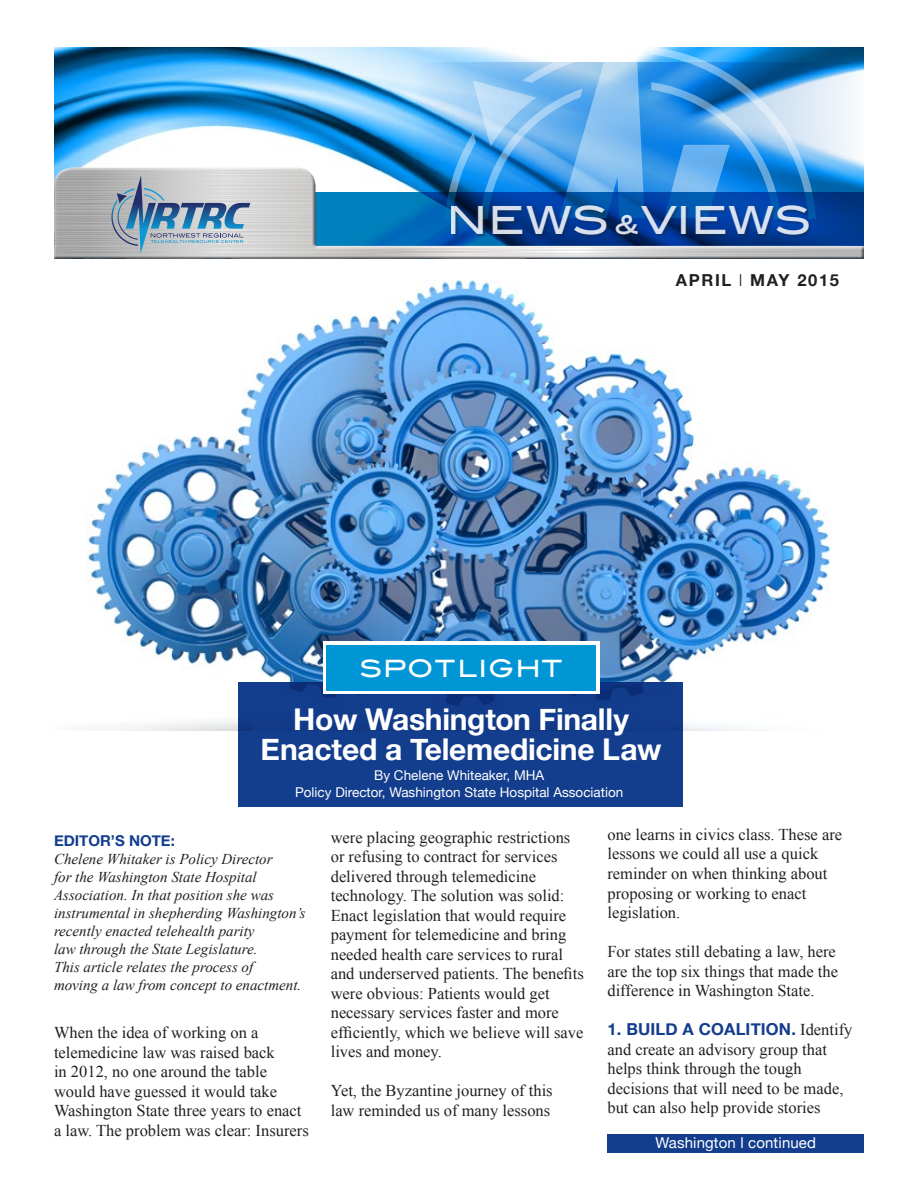
<style>
.page{position:relative;width:918px;height:1188px;background:#fff}
.page>*{position:absolute;margin:0;border:0;box-sizing:border-box;transform-origin:0 0}
.t1{font:500 39px "Blair ITC";letter-spacing:.01em;color:#fff}
.t2{font:700 30px/30px "Helvetica Neue";letter-spacing:-.01em;color:#fff;text-align:center}
.t3{font:500 24px "Blair ITC";letter-spacing:.05em;color:#fff}
.t4{font:16.5px/19.5px "Times New Roman";color:#231f20}
.t5{font:700 16.5px "Helvetica Neue";letter-spacing:.01em;color:#133d8d}
.t6{font:700 16.5px "Helvetica Neue";letter-spacing:.1em;color:#231f20}
.t7{font:italic 15px/18px "Times New Roman";color:#231f20}
.t8{font:15px "Helvetica Neue";letter-spacing:.01em;color:#fff}
.t9{font:700 15px "Helvetica Neue";color:#133d8d}
.t10{font:13.5px/16.5px "Helvetica Neue";color:#fff;text-align:center}
.s1{font-size:26.1px}
.s2{font-weight:300}
.s3{font-family:"Times New Roman";font-weight:400;color:#231f20}
</style>
<div class="page">
<img style="left:87px;top:280px;width:744px;height:450px">
<div style="left:238px;top:683px;width:445px;height:124px;background:#133d8d"></div>
<div style="left:323px;top:642px;width:276px;height:52px;background:#fff"></div>
<div style="left:326px;top:645px;width:270px;height:46px;background:#0096d6"></div>
<img style="left:54px;top:48px;width:810px;height:119px">
<svg style="left:414px;top:62px;width:450px;height:105px"></svg>
<svg style="left:444px;top:47px;width:372px;height:120px;background:#71b3e9"></svg>
<div style="left:53px;top:167px;width:811px;height:93px;background:#fff;opacity:.75"></div>
<div style="left:53px;top:172px;width:811px;height:88px;background:#231f20;opacity:.75"></div>
<div style="left:0;top:0;width:54px;height:773px;background:#fff"></div>
<svg style="left:54px;top:168px;width:261px;height:86px;background:#b1b8bf"></svg>
<div style="left:608px;top:1134px;width:256px;height:18px;background:#133d8d"></div>
<h1 class="t1" style="left:447px;top:196px;width:366px">NEWS <span class="s1">&amp;</span>VIEWS</h1>
<p class="t6" style="left:676px;top:267px;width:165px">APRIL <span class="s2">l</span> MAY 2015</p>
<h3 class="t3" style="left:360px;top:653px;width:204px">SPOTLIGHT</h3>
<h2 class="t2" style="left:260px;top:705px;width:403px">How Washington Finally<br>Enacted a Telemedicine Law</h2>
<p class="t10" style="left:295px;top:768px;width:330px">By Chelene Whiteaker, MHA<br>Policy Director, Washington State Hospital Association</p>
<p class="t9" style="left:54px;top:829px;width:122px">EDITOR’S NOTE:</p>
<p class="t7" style="left:54px;top:849px;width:253px">Chelene Whitaker is Policy Director<br>for the Washington State Hospital Association. In that position she was instrumental in shepherding Washington’s recently enacted telehealth parity<br>law through the State Legislature.<br>This article relates the process of<br>moving a law from concept to enactment.</p>
<p class="t4" style="left:54px;top:1023px;width:256px">When the idea of working on a telemedicine law was raised back<br>in 2012, no one around the table would have guessed it would take Washington State three years to enact a law. The problem was clear: Insurers</p>
<p class="t4" style="left:331px;top:827px;width:255px">were placing geographic restrictions or refusing to contract for services delivered through telemedicine technology. The solution was solid:<br>Enact legislation that would require payment for telemedicine and bring needed health care services to rural and underserved patients. The benefits were obvious: Patients would get necessary services faster and more efficiently, which we believe will save lives and money.</p>
<p class="t4" style="left:331px;top:1081px;width:223px">Yet, the Byzantine journey of this law reminded us of many lessons</p>
<p class="t4" style="left:607px;top:824px;width:236px">one learns in civics class. These are lessons we could all use a quick reminder on when thinking about proposing or working to enact legislation.</p>
<p class="t4" style="left:607px;top:941px;width:232px">For states still debating a law, here are the top six things that made the difference in Washington State.</p>
<p class="t5" style="left:607px;top:1016px;width:246px">1. BUILD A COALITION. <span class="s3">Identify</span></p>
<p class="t4" style="left:607px;top:1039px;width:238px">and create an advisory group that helps think through the tough decisions that will need to be made, but can also help provide stories</p>
<p class="t8" style="left:655px;top:1132px;width:162px">Washington l continued</p>
</div>
